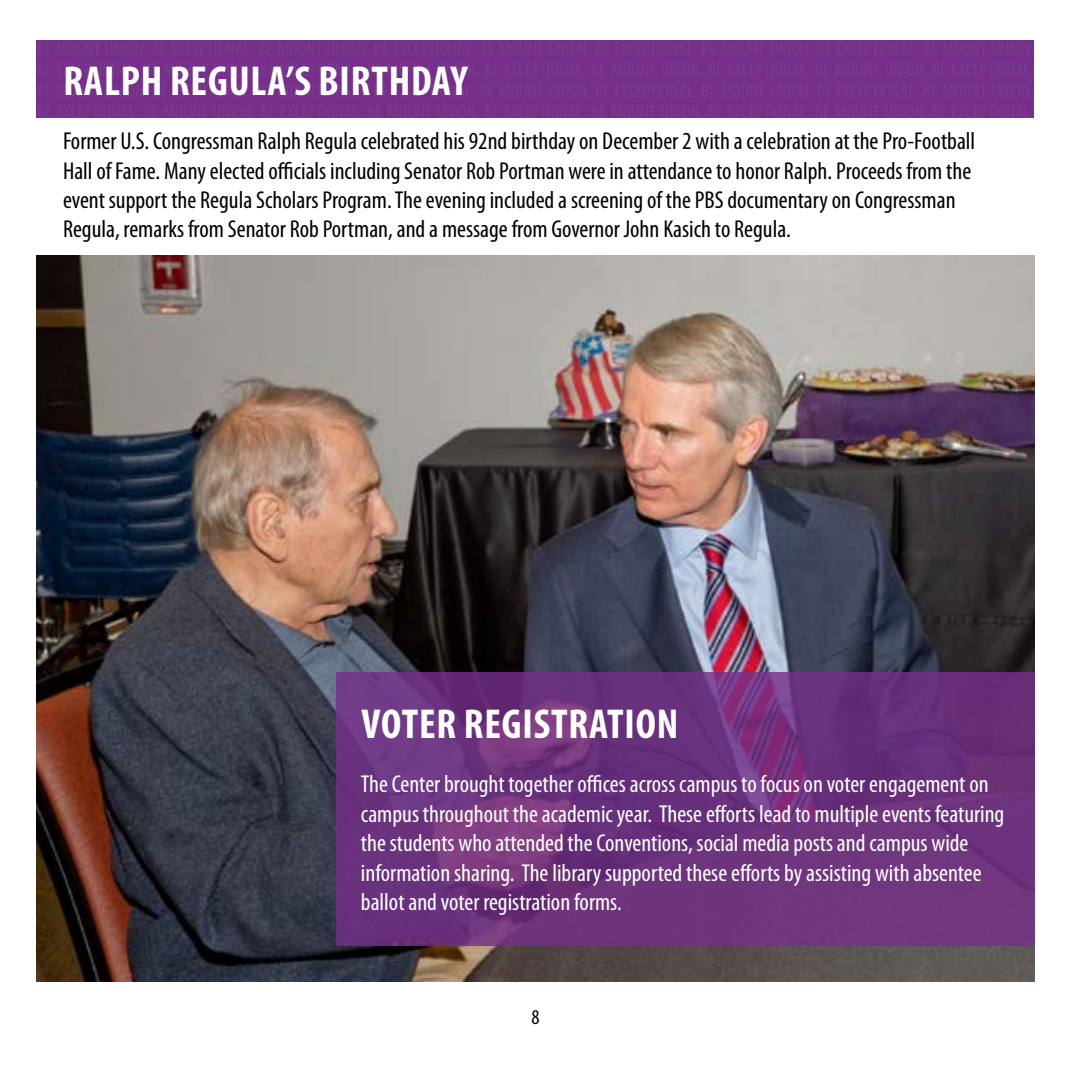
<style>
.page{position:relative;width:1071px;height:1071px;background:#fff}
.page>*{position:absolute;margin:0;border:0;box-sizing:border-box;transform-origin:0 0}
.t1{font:700 condensed 42px "Myriad Pro";letter-spacing:.02em;color:#fff}
.t2{font:condensed 24.5px/29.4px "Myriad Pro";color:#000}
.t3{font:condensed 24.5px/29.4px "Myriad Pro";color:#fff}
.t4{font:condensed 21px "Myriad Pro";color:#000}
</style>
<div class="page">
<div style="left:37px;top:40px;width:997px;height:78px;background:#752f8a"></div>
<img style="left:37px;top:255px;width:997px;height:727px">
<svg style="left:336px;top:672px;width:698px;height:274px;background:#6c337d"></svg>
<h1 class="t1" style="left:63px;top:54px;width:406px">RALPH REGULA’S BIRTHDAY</h1>
<p class="t2" style="left:63px;top:126px;width:914px">Former U.S. Congressman Ralph Regula celebrated his 92nd birthday on December 2 with a celebration at the Pro-Football Hall of Fame. Many elected officials including Senator Rob Portman were in attendance to honor Ralph. Proceeds from the event support the Regula Scholars Program. The evening included a screening of the PBS documentary on Congressman Regula, remarks from Senator Rob Portman, and a message from Governor John Kasich to Regula.</p>
<h1 class="t1" style="left:361px;top:698px;width:319px">VOTER REGISTRATION</h1>
<p class="t3" style="left:361px;top:769px;width:645px">The Center brought together offices across campus to focus on voter engagement on campus throughout the academic year. These efforts lead to multiple events featuring the students who attended the Conventions, social media posts and campus wide information sharing. The library supported these efforts by assisting with absentee ballot and voter registration forms.</p>
<p class="t4" style="left:531px;top:1004px;width:10px">8</p>
</div>
